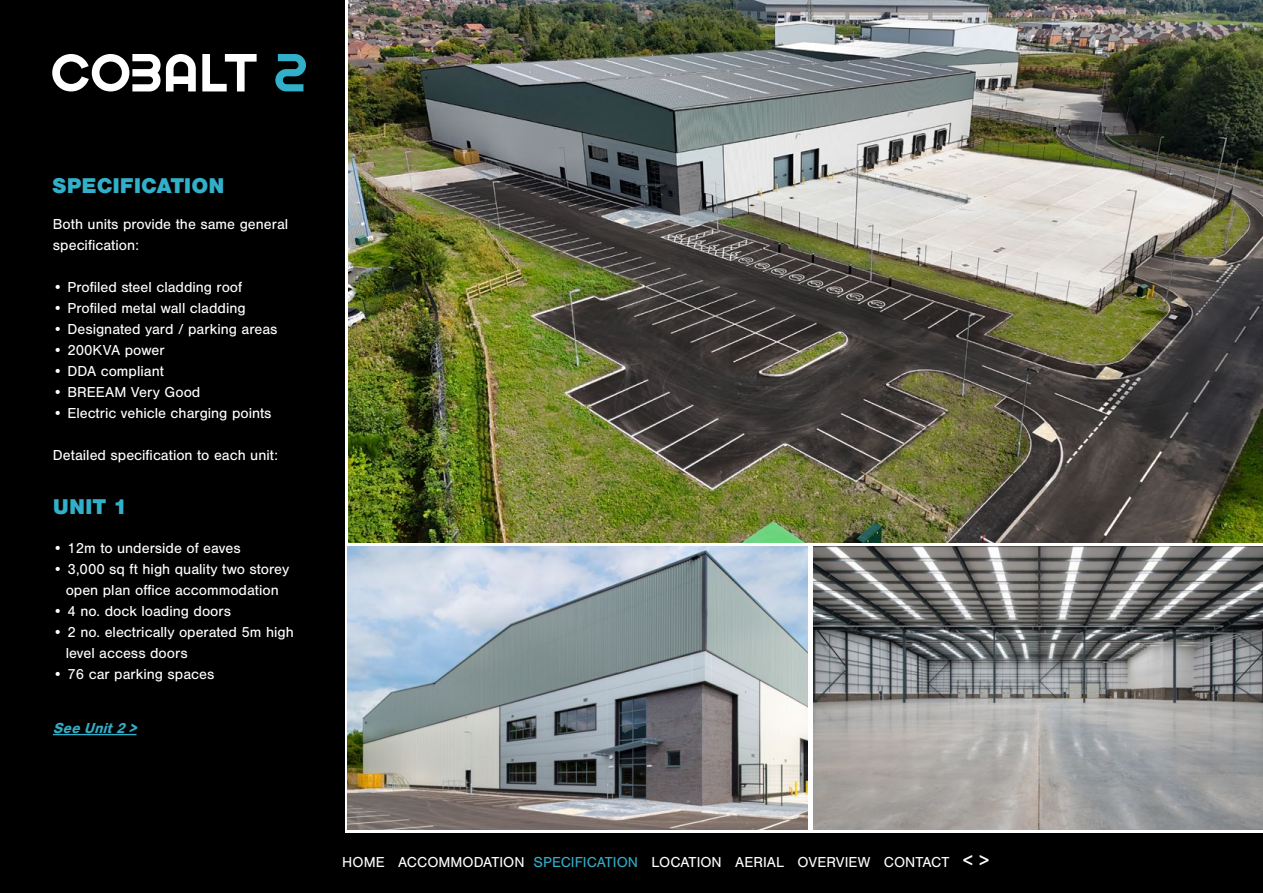
<style>
.page{position:relative;width:1263px;height:893px;background:#fff}
.page>*{position:absolute;margin:0;border:0;box-sizing:border-box;transform-origin:0 0}
.t1{font:900 22.2px "Nimbus San";color:#32afc9}
.t2{font:15px/21px "Nimbus San";color:#fff}
.t3{font:italic 700 15px "Nimbus San";color:#32afc9}
.s1{color:#32afc9}
.s2{font-size:20.4px}
</style>
<div class="page">
<img style="left:349px;top:0;width:914px;height:542px">
<div style="left:0;top:0;width:344px;height:839px;background:#000"></div>
<img style="left:813px;top:547px;width:450px;height:283px">
<img style="left:348px;top:547px;width:460px;height:283px">
<hr style="left:53px;top:734px;width:83px;height:1px;background:#32afc9">
<div style="left:0;top:833px;width:1263px;height:60px;background:#000"></div>
<svg style="left:52px;top:54px;width:144px;height:37px"></svg>
<svg style="left:202px;top:54px;width:55px;height:37px"></svg>
<svg style="left:275px;top:54px;width:31px;height:37px"></svg>
<h1 class="t1" style="left:52px;top:173px;width:174px">SPECIFICATION</h1>
<p class="t2" style="left:53px;top:214px;width:237px">Both units provide the same general specification:</p>
<p class="t2" style="left:53px;top:277px;width:191px">• Profiled steel cladding roof</p>
<p class="t2" style="left:53px;top:298px;width:194px">• Profiled metal wall cladding</p>
<p class="t2" style="left:53px;top:319px;width:226px">• Designated yard / parking areas</p>
<p class="t2" style="left:53px;top:340px;width:113px">• 200KVA power</p>
<p class="t2" style="left:53px;top:361px;width:112px">• DDA compliant</p>
<p class="t2" style="left:53px;top:382px;width:149px">• BREEAM Very Good</p>
<p class="t2" style="left:53px;top:403px;width:220px">• Electric vehicle charging points</p>
<p class="t2" style="left:53px;top:445px;width:227px">Detailed specification to each unit:</p>
<h1 class="t1" style="left:53px;top:494px;width:76px">UNIT 1</h1>
<p class="t2" style="left:53px;top:538px;width:189px">• 12m to underside of eaves</p>
<p class="t2" style="left:53px;top:559px;width:238px;text-align:center">• 3,000 sq ft high quality two storey open plan office accommodation</p>
<p class="t2" style="left:53px;top:601px;width:180px">• 4 no. dock loading doors</p>
<p class="t2" style="left:66px;top:622px;width:230px;text-indent:-13px">• 2 no. electrically operated 5m high level access doors</p>
<p class="t2" style="left:53px;top:664px;width:163px">• 76 car parking spaces</p>
<p class="t3" style="left:53px;top:720px;width:90px">SeeUnit2&gt;</p>
<p class="t2" style="left:342px;top:852px;width:648px">HOME ACCOMMODATION <span class="s1">SPECIFICATION</span> LOCATION AERIAL OVERVIEW CONTACT <span class="s2">&lt; &gt;</span></p>
</div>
